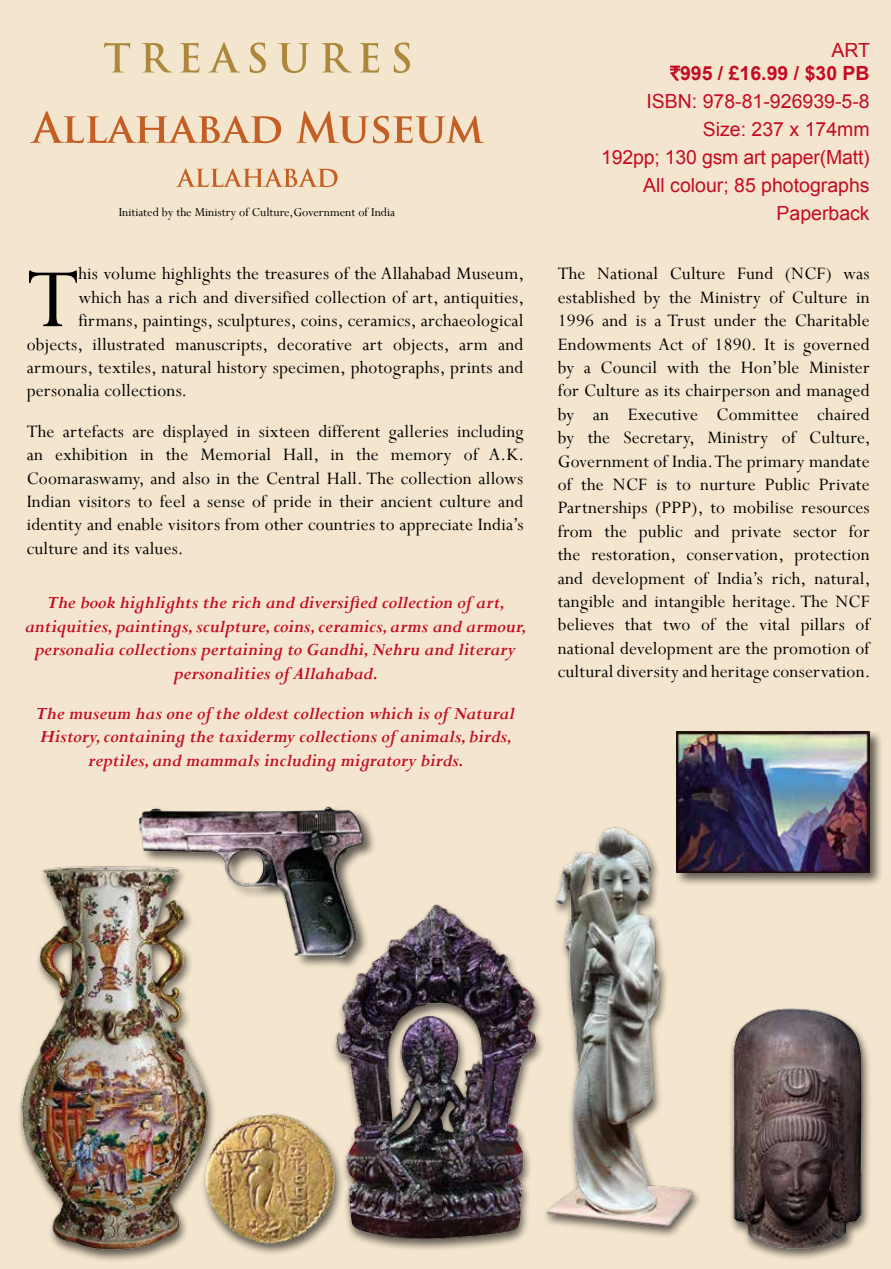
<style>
.page{position:relative;width:891px;height:1269px;background:#f4e6ce}
.page>*{position:absolute;margin:0;border:0;box-sizing:border-box;transform-origin:0 0}
.t1{font:93.45px "Perpetua";color:#000}
.t2{font:19.5px/23.4px "Perpetua";letter-spacing:.01em;color:#000;text-align:justify}
.t3{font:italic 700 19.5px/23.4px "Perpetua";color:#c60a27;text-align:center}
.t4{font:19.5px/27.9px "Arial";color:#c60a27;text-align:right}
.t5{font:700 19.5px/23.4px "Arial";color:#c60a27;text-align:right}
.t6{font:13.5px "Perpetua";color:#000}
.s1{font-weight:400}
.s2{font-family:"Rupee Foradian";font-weight:400}
</style>
<div class="page">
<div style="left:200px;top:1113px;width:145px;height:143px;background:#000;opacity:.6"></div>
<img style="left:217px;top:1113px;width:112px;height:139px">
<div style="left:16px;top:864px;width:201px;height:399px;background:#000;opacity:.6"></div>
<img style="left:16px;top:864px;width:197px;height:392px">
<img style="left:329px;top:904px;width:203px;height:352px">
<img style="left:532px;top:827px;width:167px;height:407px">
<div style="left:675px;top:729px;width:209px;height:158px;background:#000;opacity:.6"></div>
<img style="left:677px;top:731px;width:193px;height:142px">
<div style="left:137px;top:805px;width:240px;height:166px;background:#000;opacity:.6"></div>
<img style="left:127px;top:805px;width:245px;height:164px">
<div style="left:728px;top:1007px;width:144px;height:254px;background:#000;opacity:.6"></div>
<img style="left:728px;top:1007px;width:142px;height:249px">
<svg style="left:670px;top:66px;width:10px;height:15px"></svg>
<svg style="left:30px;top:111px;width:251px;height:32px"></svg>
<svg style="left:296px;top:111px;width:188px;height:32px"></svg>
<svg style="left:176px;top:168px;width:162px;height:19px"></svg>
<svg style="left:104px;top:43px;width:26px;height:30px"></svg>
<svg style="left:142px;top:43px;width:31px;height:30px"></svg>
<svg style="left:180px;top:43px;width:20px;height:30px"></svg>
<svg style="left:208px;top:43px;width:32px;height:30px"></svg>
<svg style="left:250px;top:43px;width:16px;height:30px"></svg>
<svg style="left:278px;top:43px;width:31px;height:30px"></svg>
<svg style="left:322px;top:43px;width:30px;height:30px"></svg>
<svg style="left:360px;top:43px;width:19px;height:30px"></svg>
<svg style="left:394px;top:43px;width:16px;height:30px"></svg>
<p class="t5" style="left:670px;top:39px;width:201px"><span class="s1">ART<br></span><span class="s2">`</span>995 / £16.99 / $30 PB</p>
<p class="t4" style="left:601px;top:87px;width:270px">ISBN: 978-81-926939-5-8<br>Size: 237 x 174mm<br>192pp; 130 gsm art paper(Matt)<br>All colour; 85 photographs</p>
<p class="t6" style="left:119px;top:204px;width:278px">Initiated by the Ministry of Culture,Government of India</p>
<p class="t4" style="left:777px;top:199px;width:95px">Paperback</p>
<h1 class="t1" style="left:27px;top:240px;width:54px">T</h1>
<p class="t2" style="left:78px;top:262px;width:447px">his volume highlights the treasures of the Allahabad Museum,</p>
<p class="t2" style="left:78px;top:285px;width:447px">which has a rich and diversified collection of art, antiquities,</p>
<p class="t2" style="left:78px;top:308px;width:447px">firmans, paintings, sculptures, coins, ceramics, archaeological</p>
<p class="t2" style="left:27px;top:332px;width:498px">objects, illustrated manuscripts, decorative art objects, arm and</p>
<p class="t2" style="left:27px;top:355px;width:498px">armours, textiles, natural history specimen, photographs, prints and</p>
<p class="t2" style="left:27px;top:379px;width:162px">personalia collections.</p>
<p class="t2" style="left:27px;top:419px;width:499px">The artefacts are displayed in sixteen different galleries including an exhibition in the Memorial Hall, in the memory of A.K.<br>Coomaraswamy, and also in the Central Hall. The collection allows Indian visitors to feel a sense of pride in their ancient culture and identity and enable visitors from other countries to appreciate India’s culture and its values.</p>
<p class="t3" style="left:25px;top:591px;width:503px">The book highlights the rich and diversified collection of art, antiquities, paintings, sculpture, coins, ceramics, arms and armour, personalia collections pertaining to Gandhi, Nehru and literary personalities of Allahabad.</p>
<p class="t3" style="left:36px;top:702px;width:481px">The museum has one of the oldest collection which is of Natural<br>History, containing the taxidermy collections of animals, birds, reptiles, and mammals including migratory birds.</p>
<p class="t2" style="left:558px;top:262px;width:314px">The National Culture Fund (NCF) was established by the Ministry of Culture in 1996 and is a Trust under the Charitable Endowments Act of 1890. It is governed by a Council with the Hon’ble Minister for Culture as its chairperson and managed by an Executive Committee chaired by the Secretary, Ministry of Culture, Government of India. The primary mandate of the NCF is to nurture Public Private Partnerships (PPP), to mobilise resources from the public and private sector for the restoration, conservation, protection and development of India’s rich, natural, tangible and intangible heritage. The NCF believes that two of the vital pillars of national development are the promotion of cultural diversity and heritage conservation.</p>
</div>
